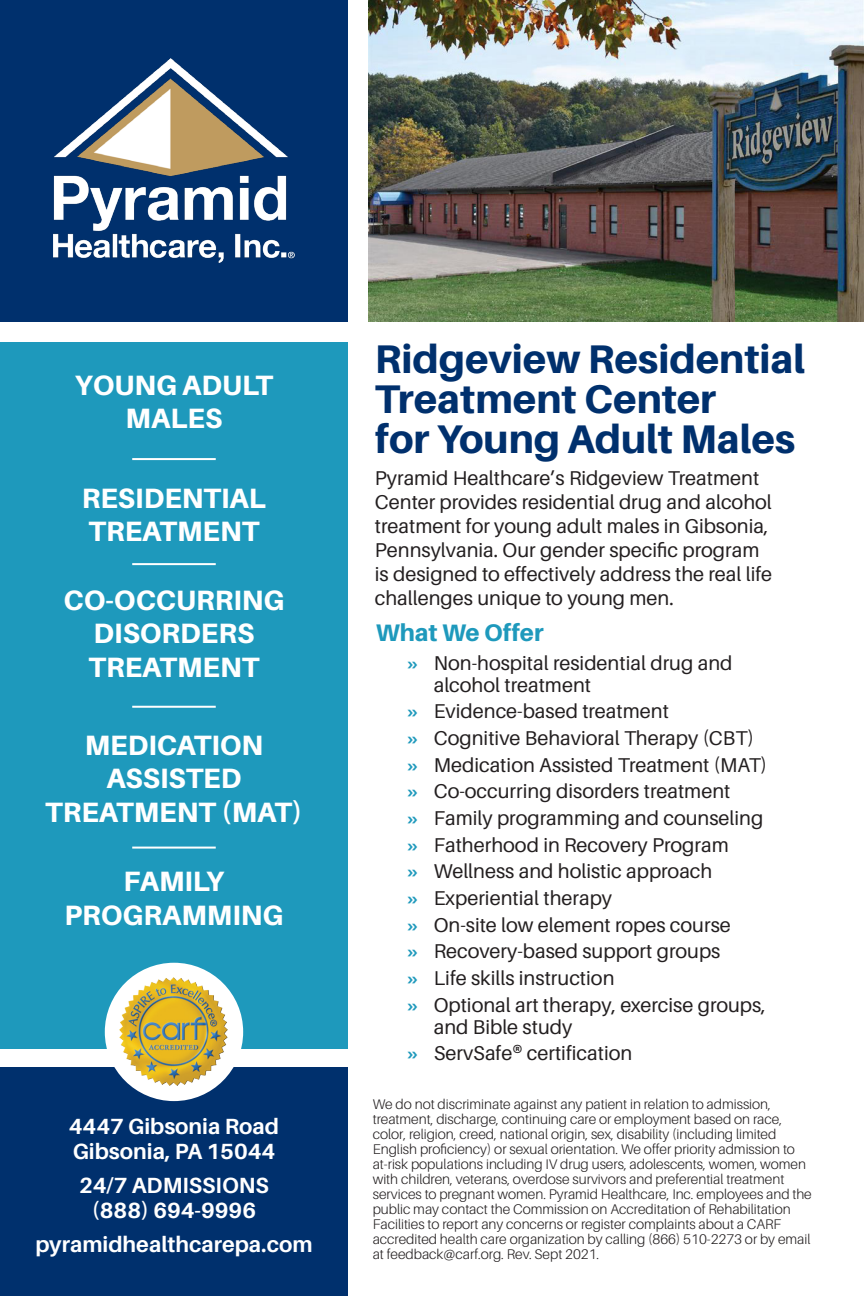
<style>
.page{position:relative;width:864px;height:1296px;background:#fff}
.page>*{position:absolute;margin:0;border:0;box-sizing:border-box;transform-origin:0 0}
.t1{font:800 40px/40px "Aileron";color:#00306d}
.t2{font:800 28px/33.6px "Aileron";color:#fff;text-align:center}
.t3{font:800 24px "Aileron";color:#1e99bc}
.t4{font:700 22px "Aileron";color:#fff}
.t5{font:20px/24px "Aileron";color:#231f20}
.t6{font:300 14px/15px "Aileron";color:#231f20}
.s1{font-weight:800;color:#1e99bc}
</style>
<div class="page">
<div style="left:0;top:342px;width:348px;height:706px;background:#1e99bc"></div>
<div style="left:0;top:1067px;width:348px;height:229px;background:#00306d"></div>
<div style="left:105px;top:963px;width:138px;height:138px;background:#fff;border-radius:50%"></div>
<div style="left:0;top:0;width:348px;height:322px;background:#00306d"></div>
<img style="left:53px;top:59px;width:242px;height:204px">
<img style="left:120px;top:978px;width:108px;height:108px">
<hr style="left:132px;top:458px;width:84px;height:2px;background:#fff">
<hr style="left:132px;top:706px;width:84px;height:2px;background:#fff">
<hr style="left:132px;top:847px;width:84px;height:2px;background:#fff">
<img style="left:369px;top:0;width:495px;height:322px">
<hr style="left:132px;top:563px;width:84px;height:2px;background:#fff">
<p class="t2" style="left:75px;top:368px;width:200px">YOUNG ADULT<br>MALES</p>
<p class="t2" style="left:82px;top:481px;width:186px">RESIDENTIAL</p>
<p class="t2" style="left:89px;top:515px;width:172px">TREATMENT</p>
<p class="t2" style="left:63px;top:583px;width:223px">CO-OCCURRING<br>DISORDERS<br>TREATMENT</p>
<p class="t2" style="left:85px;top:728px;width:180px">MEDICATION</p>
<p class="t2" style="left:106px;top:762px;width:136px">ASSISTED</p>
<p class="t2" style="left:45px;top:795px;width:259px">TREATMENT (MAT)</p>
<p class="t2" style="left:124px;top:865px;width:102px">FAMILY</p>
<p class="t2" style="left:65px;top:899px;width:220px">PROGRAMMING</p>
<p class="t4" style="left:69px;top:1114px;width:212px">4447 Gibsonia Road</p>
<p class="t4" style="left:73px;top:1139px;width:204px">Gibsonia, PA 15044</p>
<p class="t4" style="left:79px;top:1173px;width:191px">24/7 ADMISSIONS</p>
<p class="t4" style="left:92px;top:1198px;width:166px">(888) 694-9996</p>
<p class="t4" style="left:35px;top:1232px;width:279px">pyramidhealthcarepa.com</p>
<p class="t1" style="left:375px;top:339px;width:432px">Ridgeview Residential<br>Treatment Center</p>
<p class="t1" style="left:375px;top:419px;width:422px">for Young Adult Males</p>
<p class="t5" style="left:375px;top:466px;width:399px">Pyramid Healthcare’s Ridgeview Treatment Center provides residential drug and alcohol treatment for young adult males in Gibsonia, Pennsylvania. Our gender specific program is designed to effectively address the real life challenges unique to young men.</p>
<p class="t3" style="left:376px;top:619px;width:169px">What We Offer</p>
<p class="t5" style="left:434px;top:652px;width:300px;line-height:22px;text-indent:-27px"><span class="s1">»</span> Non-hospital residential drug and alcohol treatment</p>
<p class="t5" style="left:407px;top:699px;width:264px"><span class="s1">»</span> Evidence-based treatment</p>
<p class="t5" style="left:407px;top:726px;width:349px"><span class="s1">»</span> Cognitive Behavioral Therapy (CBT)</p>
<p class="t5" style="left:407px;top:753px;width:362px"><span class="s1">»</span> Medication Assisted Treatment (MAT)</p>
<p class="t5" style="left:407px;top:780px;width:325px"><span class="s1">»</span> Co-occurring disorders treatment</p>
<p class="t5" style="left:407px;top:806px;width:358px"><span class="s1">»</span> Family programming and counseling</p>
<p class="t5" style="left:407px;top:833px;width:324px"><span class="s1">»</span> Fatherhood in Recovery Program</p>
<p class="t5" style="left:407px;top:860px;width:307px"><span class="s1">»</span> Wellness and holistic approach</p>
<p class="t5" style="left:407px;top:886px;width:207px"><span class="s1">»</span> Experiential therapy</p>
<p class="t5" style="left:407px;top:913px;width:326px"><span class="s1">»</span> On-site low element ropes course</p>
<p class="t5" style="left:407px;top:940px;width:315px"><span class="s1">»</span> Recovery-based support groups</p>
<p class="t5" style="left:407px;top:966px;width:209px"><span class="s1">»</span> Life skills instruction</p>
<p class="t5" style="left:434px;top:994px;width:334px;line-height:22px;text-indent:-27px"><span class="s1">»</span> Optional art therapy, exercise groups, and Bible study</p>
<p class="t5" style="left:407px;top:1042px;width:227px"><span class="s1">»</span> ServSafe® certification</p>
<p class="t6" style="left:373px;top:1097px;width:441px">We do not discriminate against any patient in relation to admission, treatment, discharge, continuing care or employment based on race, color, religion, creed, national origin, sex, disability (including limited English proficiency) or sexual orientation. We offer priority admission to at-risk populations including IV drug users, adolescents, women, women with children, veterans, overdose survivors and preferential treatment services to pregnant women. Pyramid Healthcare, Inc. employees and the public may contact the Commission on Accreditation of Rehabilitation Facilities to report any concerns or register complaints about a CARF accredited health care organization by calling (866) 510-2273 or by email at feedback@carf.org. Rev. Sept 2021.</p>
</div>
